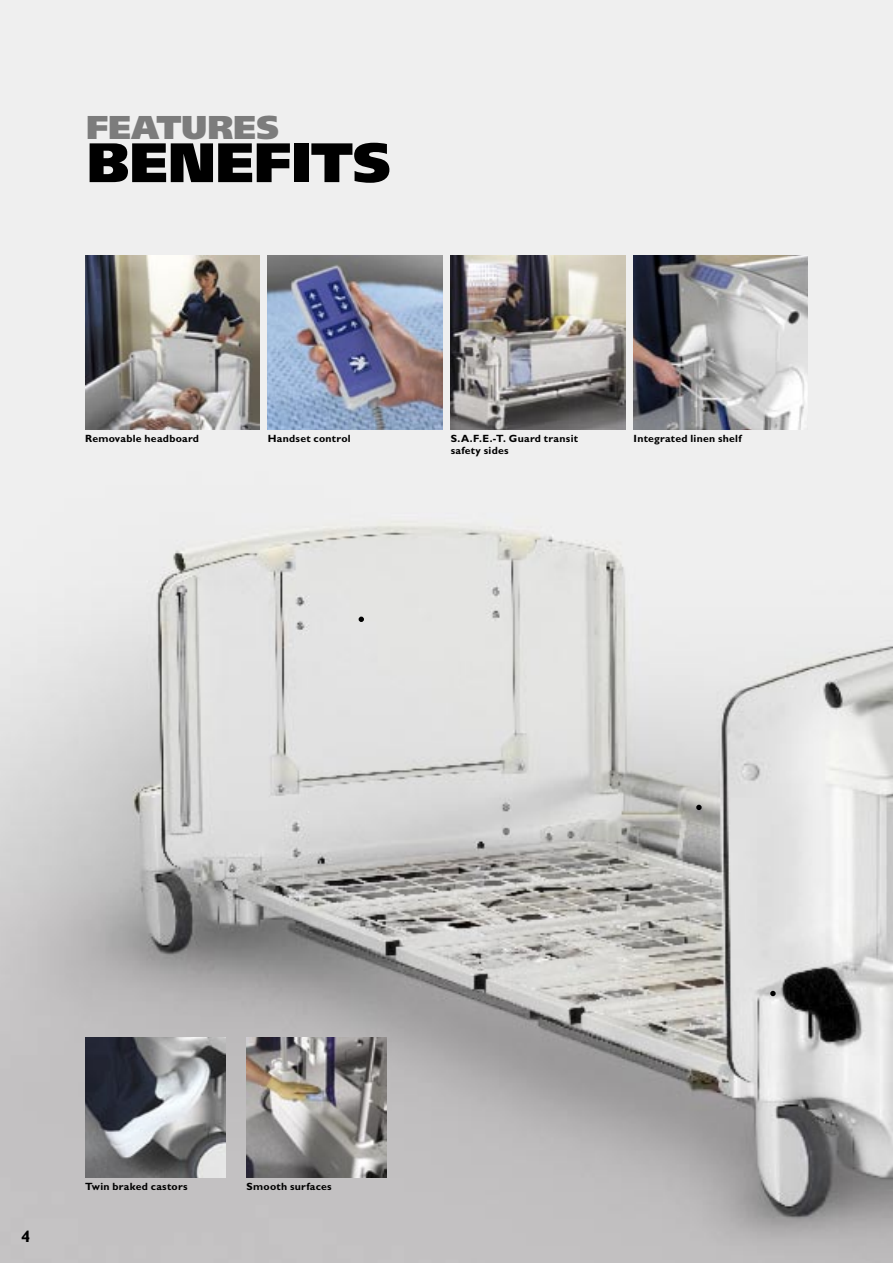
<style>
.page{position:relative;width:893px;height:1263px;background:#fff}
.page>*{position:absolute;margin:0;border:0;box-sizing:border-box;transform-origin:0 0}
.Rubrik_-_blå{font:900 55.5px "Frutiger";color:#000}
.Rubrik_-_blå-2{font:900 33px "Frutiger";letter-spacing:.005em;color:#7c7c7c}
.Punkter{font:700 16.5px "Gill Sans";color:#000}
.Bildtext{font:700 10.5px/12px "Gill Sans";letter-spacing:.025em;color:#000}
</style>
<div class="page">
<img style="left:0;top:0;width:893px;height:1263px">
<img style="left:451px;top:255px;width:174px;height:174px">
<img style="left:634px;top:255px;width:174px;height:174px">
<img style="left:85px;top:255px;width:174px;height:174px">
<img style="left:268px;top:255px;width:174px;height:174px">
<img style="left:85px;top:1037px;width:140px;height:141px">
<img style="left:247px;top:1037px;width:140px;height:141px">
<svg style="left:359px;top:617px;width:5px;height:5px"></svg>
<svg style="left:696px;top:805px;width:6px;height:5px"></svg>
<svg style="left:770px;top:991px;width:6px;height:5px"></svg>
<p class="Rubrik_-_blå-2" style="left:86px;top:107px;width:194px">FEATURES</p>
<p class="Rubrik_-_blå" style="left:87px;top:129px;width:305px">BENEFITS</p>
<p class="Bildtext" style="left:85px;top:432px;width:116px">Removable headboard</p>
<p class="Bildtext" style="left:268px;top:432px;width:84px">Handset control</p>
<p class="Bildtext" style="left:634px;top:432px;width:110px">Integrated linen shelf</p>
<p class="Bildtext" style="left:451px;top:432px;width:129px">S.A.F.E.-T. Guard transit safety sides</p>
<p class="Punkter" style="left:21px;top:1226px;width:11px">4</p>
<p class="Bildtext" style="left:85px;top:1180px;width:104px">Twin braked castors</p>
<p class="Bildtext" style="left:247px;top:1180px;width:87px">Smooth surfaces</p>
</div>
